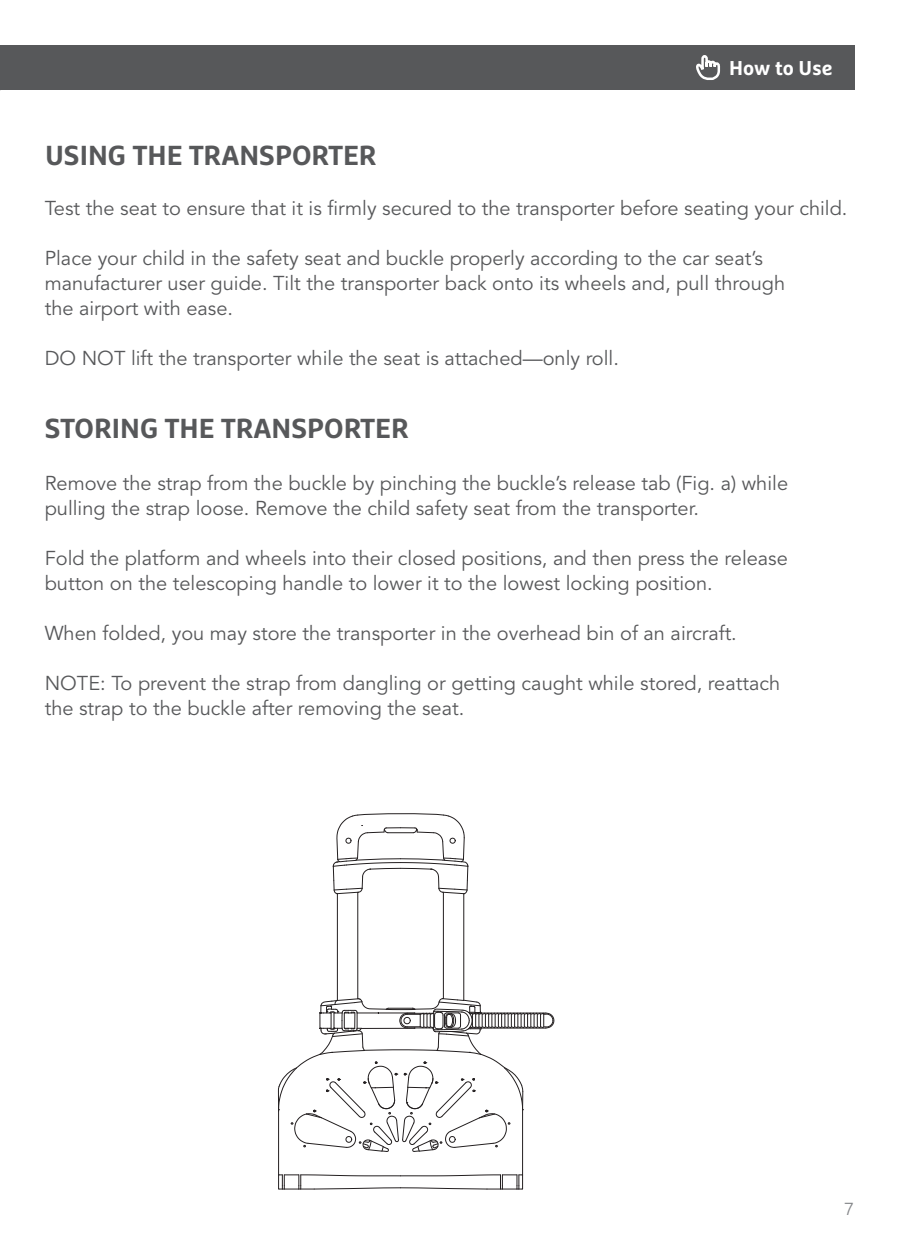
<style>
.page{position:relative;width:900px;height:1260px;background:#fff}
.page>*{position:absolute;margin:0;border:0;box-sizing:border-box;transform-origin:0 0}
.H1_Heading{font:700 27.5px "Marselis OT";color:#57585a}
.Content__Body_Text{font:20px/25px "Avenir";color:#57585a}
.t1{font:700 20px "Marselis OT";color:#fff}
.t2{font:300 17.5px "Marselis OT";color:#828487}
</style>
<div class="page">
<div style="left:0;top:45px;width:855px;height:45px;background:#57585a"></div>
<svg style="left:696px;top:55px;width:24px;height:25px"></svg>
<hr style="left:357px;top:892px;width:1px;height:107px;background:#231f20">
<hr style="left:443px;top:892px;width:1px;height:106px;background:#231f20">
<hr style="left:522px;top:1110px;width:1px;height:65px;background:#231f20">
<hr style="left:278px;top:1110px;width:1px;height:65px;background:#231f20">
<hr style="left:337px;top:894px;width:1px;height:106px;background:#231f20">
<hr style="left:463px;top:894px;width:1px;height:106px;background:#231f20">
<svg style="left:278px;top:1174px;width:245px;height:16px"></svg>
<svg style="left:332px;top:813px;width:137px;height:82px"></svg>
<svg style="left:278px;top:997px;width:277px;height:155px"></svg>
<p class="H1_Heading" style="left:45px;top:138px;width:333px">USING THE TRANSPORTER</p>
<p class="t1" style="left:627px;top:54px;width:207px">Important Information</p>
<p class="t1" style="left:729px;top:56px;width:105px">How to Use</p>
<p class="Content__Body_Text" style="left:45px;top:196px;width:804px">Test the seat to ensure that it is firmly secured to the transporter before seating your child.</p>
<p class="Content__Body_Text" style="left:45px;top:246px;width:742px">Place your child in the safety seat and buckle properly according to the car seat’s manufacturer user guide. Tilt the transporter back onto its wheels and, pull through the airport with ease.</p>
<p class="Content__Body_Text" style="left:45px;top:346px;width:576px">DO NOT lift the transporter while the seat is attached—only roll.</p>
<p class="H1_Heading" style="left:45px;top:411px;width:366px">STORING THE TRANSPORTER</p>
<p class="Content__Body_Text" style="left:45px;top:471px;width:745px">Remove the strap from the buckle by pinching the buckle’s release tab (Fig. a) while pulling the strap loose. Remove the child safety seat from the transporter.</p>
<p class="Content__Body_Text" style="left:45px;top:546px;width:745px">Fold the platform and wheels into their closed positions, and then press the release button on the telescoping handle to lower it to the lowest locking position.</p>
<p class="Content__Body_Text" style="left:45px;top:621px;width:694px">When folded, you may store the transporter in the overhead bin of an aircraft.</p>
<p class="Content__Body_Text" style="left:45px;top:671px;width:737px">NOTE: To prevent the strap from dangling or getting caught while stored, reattach the strap to the buckle after removing the seat.</p>
<p class="t2" style="left:845px;top:1198px;width:10px">7</p>
</div>
